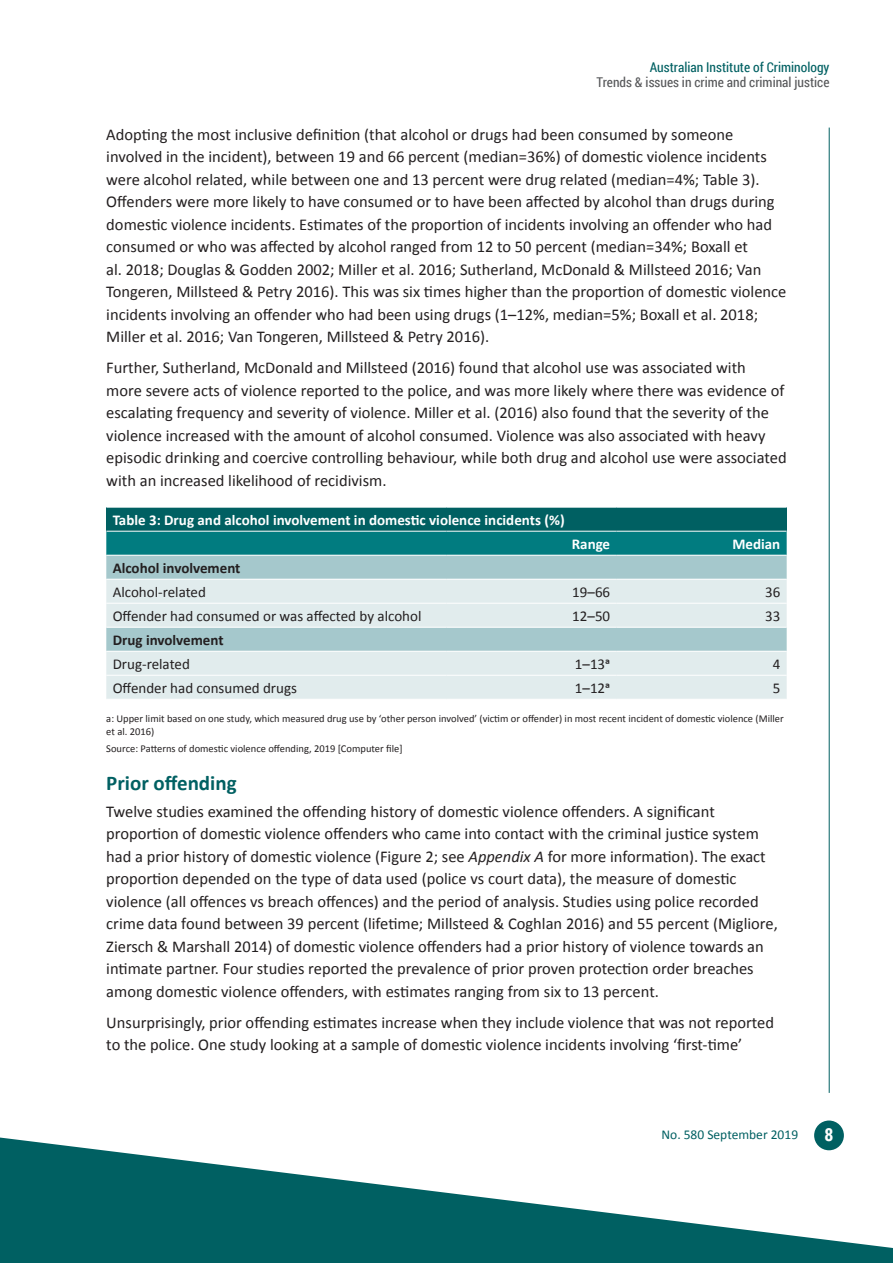
<style>
.page{position:relative;width:893px;height:1263px;background:#fff}
.page>*{position:absolute;margin:0;border:0;box-sizing:border-box;transform-origin:0 0}
.t1{font:700 21px "Calibri";color:#006062}
.t2{font:700 18px "Roboto Condensed";color:#fff}
.body{font:16.5px/22.5px "Calibri";color:#231f20}
.Body__table{font:15px "Calibri";color:#231f20}
.Body_table_heading{font:700 15px "Calibri";color:#fff}
.Body__table-2{font:700 15px "Calibri";color:#231f20}
.Body_table_section_h{font:700 15px "Calibri";color:#fff}
.t3{font:13.5px "Roboto Condensed";color:#57585a}
.t4{font:13.5px "Roboto Condensed";color:#006062}
.t5{font:13.5px "Calibri";color:#006062}
.Table_notes{font:10.5px/12.6px "Calibri";color:#231f20}
.s1{font-style:italic}
</style>
<div class="page">
<hr style="left:829px;top:128px;width:1px;height:965px;background:#006062">
<div style="left:814px;top:1120px;width:30px;height:30px;background:#006062;border-radius:50%"></div>
<svg style="left:0;top:1137px;width:893px;height:126px;fill:#006062"></svg>
<div style="left:106px;top:507px;width:681px;height:24px;background:#006062"></div>
<div style="left:106px;top:532px;width:681px;height:23px;background:#017c80"></div>
<div style="left:106px;top:556px;width:681px;height:23px;background:#a5c8cc"></div>
<svg style="left:106px;top:580px;width:681px;height:119px;fill:#e1eced"></svg>
<hr style="left:106px;top:507px;width:340px;height:1px;background:#fff">
<hr style="left:446px;top:507px;width:171px;height:1px;background:#fff">
<hr style="left:617px;top:507px;width:170px;height:1px;background:#fff">
<hr style="left:106px;top:603px;width:340px;height:1px;background:#fff">
<hr style="left:446px;top:603px;width:171px;height:1px;background:#fff">
<hr style="left:617px;top:603px;width:170px;height:1px;background:#fff">
<hr style="left:106px;top:627px;width:340px;height:1px;background:#fff">
<hr style="left:446px;top:627px;width:171px;height:1px;background:#fff">
<hr style="left:617px;top:627px;width:170px;height:1px;background:#fff">
<hr style="left:106px;top:651px;width:340px;height:1px;background:#fff">
<hr style="left:446px;top:651px;width:171px;height:1px;background:#fff">
<hr style="left:617px;top:651px;width:170px;height:1px;background:#fff">
<hr style="left:106px;top:675px;width:340px;height:1px;background:#fff">
<hr style="left:446px;top:675px;width:171px;height:1px;background:#fff">
<hr style="left:617px;top:675px;width:170px;height:1px;background:#fff">
<p class="t4" style="left:650px;top:58px;width:181px">Australian Institute of Criminology</p>
<p class="t3" style="left:597px;top:73px;width:234px">Trends &amp; issues in crime and criminal justice</p>
<p class="body" style="left:106px;top:123px;width:682px">Adopting the most inclusive definition (that alcohol or drugs had been consumed by someone involved in the incident), between 19 and 66 percent (median=36%) of domestic violence incidents were alcohol related, while between one and 13 percent were drug related (median=4%; Table 3).<br>Offenders were more likely to have consumed or to have been affected by alcohol than drugs during domestic violence incidents. Estimates of the proportion of incidents involving an offender who had consumed or who was affected by alcohol ranged from 12 to 50 percent (median=34%; Boxall et<br>al. 2018; Douglas &amp; Godden 2002; Miller et al. 2016; Sutherland, McDonald &amp; Millsteed 2016; Van Tongeren, Millsteed &amp; Petry 2016). This was six times higher than the proportion of domestic violence incidents involving an offender who had been using drugs (1–12%, median=5%; Boxall et al. 2018; Miller et al. 2016; Van Tongeren, Millsteed &amp; Petry 2016).</p>
<p class="body" style="left:106px;top:357px;width:682px">Further, Sutherland, McDonald and Millsteed (2016) found that alcohol use was associated with<br>more severe acts of violence reported to the police, and was more likely where there was evidence of escalating frequency and severity of violence. Miller et al. (2016) also found that the severity of the violence increased with the amount of alcohol consumed. Violence was also associated with heavy episodic drinking and coercive controlling behaviour, while both drug and alcohol use were associated with an increased likelihood of recidivism.</p>
<p class="Body_table_heading" style="left:113px;top:510px;width:453px">Table 3: Drug and alcohol involvement in domestic violence incidents (%)</p>
<p class="Body_table_section_h" style="left:572px;top:534px;width:40px">Range</p>
<p class="Body_table_section_h" style="left:732px;top:534px;width:49px">Median</p>
<p class="Body__table-2" style="left:113px;top:558px;width:129px">Alcohol involvement</p>
<p class="Body__table" style="left:113px;top:582px;width:95px">Alcohol-related</p>
<p class="Body__table" style="left:572px;top:582px;width:39px">19–66</p>
<p class="Body__table" style="left:765px;top:582px;width:17px">36</p>
<p class="Body__table" style="left:113px;top:606px;width:310px">Offender had consumed or was affected by alcohol</p>
<p class="Body__table" style="left:572px;top:606px;width:39px">12–50</p>
<p class="Body__table" style="left:765px;top:606px;width:17px">33</p>
<p class="Body__table-2" style="left:113px;top:630px;width:112px">Drug involvement</p>
<p class="Body__table" style="left:113px;top:654px;width:79px">Drug-related</p>
<p class="Body__table" style="left:575px;top:654px;width:37px">1–13a</p>
<p class="Body__table" style="left:773px;top:654px;width:9px">4</p>
<p class="Body__table" style="left:113px;top:678px;width:186px">Offender had consumed drugs</p>
<p class="Body__table" style="left:575px;top:678px;width:37px">1–12a</p>
<p class="Body__table" style="left:773px;top:678px;width:9px">5</p>
<p class="Table_notes" style="left:106px;top:712px;width:679px">a: Upper limit based on one study, which measured drug use by ‘other person involved’ (victim or offender) in most recent incident of domestic violence (Miller et al. 2016)</p>
<p class="Table_notes" style="left:106px;top:742px;width:298px">Source: Patterns of domestic violence offending, 2019 [Computer file]</p>
<h2 class="t1" style="left:106px;top:769px;width:132px">Prior offending</h2>
<p class="body" style="left:106px;top:800px;width:673px">Twelve studies examined the offending history of domestic violence offenders. A significant proportion of domestic violence offenders who came into contact with the criminal justice system had a prior history of domestic violence (Figure 2; see <span class="s1">Appendix A</span> for more information). The exact proportion depended on the type of data used (police vs court data), the measure of domestic violence (all offences vs breach offences) and the period of analysis. Studies using police recorded crime data found between 39 percent (lifetime; Millsteed &amp; Coghlan 2016) and 55 percent (Migliore, Ziersch &amp; Marshall 2014) of domestic violence offenders had a prior history of violence towards an intimate partner. Four studies reported the prevalence of prior proven protection order breaches among domestic violence offenders, with estimates ranging from six to 13 percent.</p>
<p class="body" style="left:106px;top:1011px;width:669px">Unsurprisingly, prior offending estimates increase when they include violence that was not reported to the police. One study looking at a sample of domestic violence incidents involving ‘first-time’</p>
<p class="t5" style="left:661px;top:1126px;width:138px">No. 580 September 2019</p>
<p class="t2" style="left:824px;top:1122px;width:10px">8</p>
</div>
